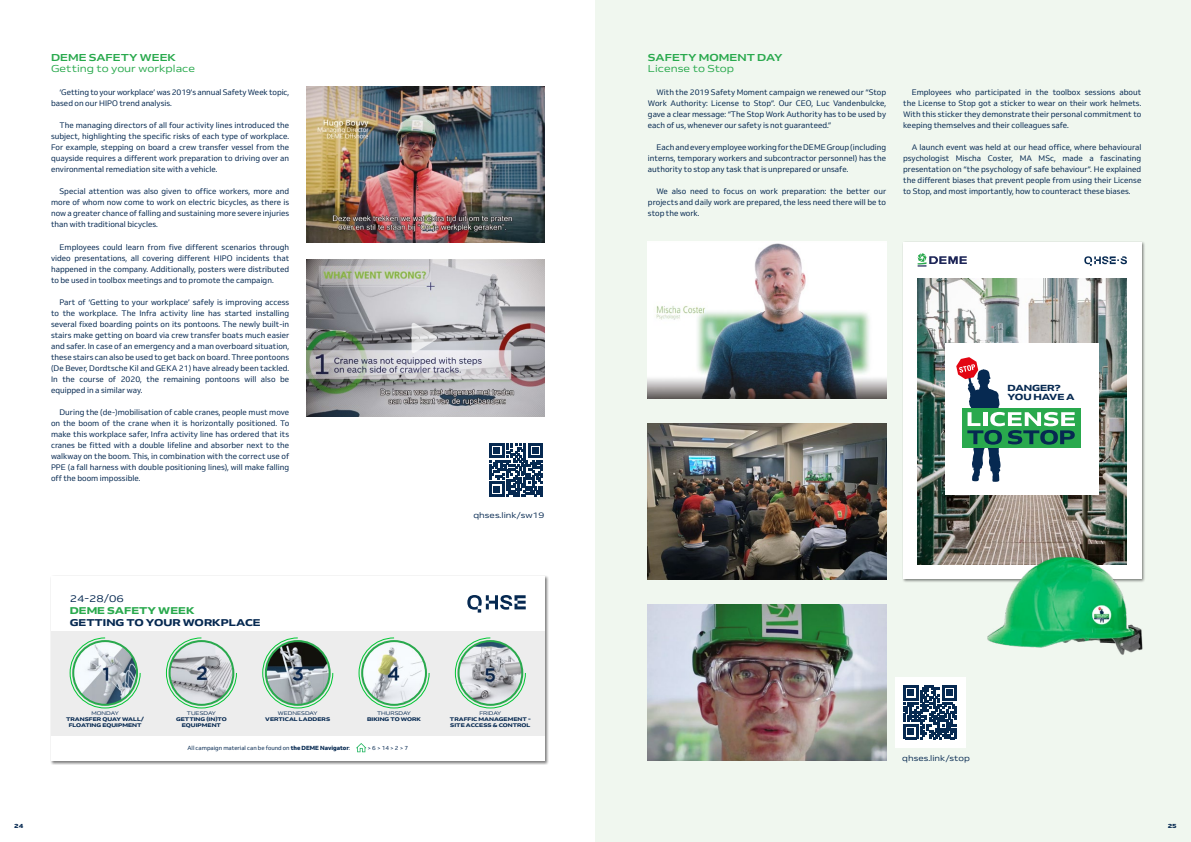
<style>
.page{position:relative;width:1191px;height:842px;background:#fff}
.page>*{position:absolute;margin:0;border:0;box-sizing:border-box;transform-origin:0 0}
.Body_text{font:semi-expanded 10px/11px "Venn";color:#29a94d}
.Body_text-2{font:700 semi-expanded 10px/11px "Venn";color:#29a94d}
.t1{font:800 semi-expanded 9.8px "Venn";color:#062951}
.t2{font:800 semi-expanded 9.8px "Venn";color:#29a94d}
.t3{font:semi-expanded 9.8px "Venn";color:#062951}
.t4{font:800 semi-expanded 8.8px/8.8px "Venn";letter-spacing:-.01em;color:#062951}
.Body_text-3{font:8px/11px "Venn";color:#062951;text-align:justify}
.t5{font:semi-expanded 8px "Venn";color:#062951}
.Body_text-4{font:800 semi-expanded 6px "Venn";color:#062951}
.t6{font:5.9px "Venn";color:#062951}
.t7{font:800 semi-expanded 5.2px/6.3px "Venn";color:#062951;text-align:center}
.t8{font:semi-expanded 5.2px "Venn";color:#062951}
.s1{font-weight:700}
.s2{font-weight:400}
.s3{font-weight:800}
</style>
<div class="page">
<img style="left:306px;top:86px;width:238px;height:157px">
<img style="left:306px;top:260px;width:238px;height:156px">
<svg style="left:411px;top:322px;width:26px;height:32px"></svg>
<div style="left:50px;top:576px;width:498px;height:189px;background:#000;opacity:.5"></div>
<div style="left:42px;top:568px;width:511px;height:193px;background:#000;opacity:.75"></div>
<div style="left:51px;top:576px;width:493px;height:185px;background:#fff"></div>
<div style="left:51px;top:632px;width:493px;height:104px;background:#ededed"></div>
<svg style="left:356px;top:743px;width:10px;height:9px"></svg>
<svg style="left:358px;top:637px;width:71px;height:71px"></svg>
<svg style="left:262px;top:637px;width:71px;height:71px"></svg>
<svg style="left:70px;top:637px;width:71px;height:71px"></svg>
<svg style="left:455px;top:637px;width:71px;height:71px"></svg>
<svg style="left:166px;top:637px;width:71px;height:71px"></svg>
<svg style="left:467px;top:595px;width:59px;height:18px"></svg>
<svg style="left:489px;top:443px;width:54px;height:54px"></svg>
<div style="left:595px;top:0;width:596px;height:842px;background:#f0f7ef"></div>
<div style="left:894px;top:234px;width:255px;height:345px;background:#000;opacity:.75"></div>
<img style="left:917px;top:278px;width:210px;height:286px">
<div style="left:945px;top:344px;width:154px;height:151px;background:#fff"></div>
<div style="left:962px;top:408px;width:118px;height:39px;background:#29a94d"></div>
<svg style="left:956px;top:357px;width:119px;height:125px"></svg>
<svg style="left:917px;top:253px;width:49px;height:14px"></svg>
<svg style="left:1084px;top:256px;width:43px;height:10px"></svg>
<img style="left:648px;top:604px;width:238px;height:157px">
<img style="left:648px;top:242px;width:238px;height:156px">
<div style="left:894px;top:677px;width:71px;height:71px;background:#fff"></div>
<svg style="left:903px;top:685px;width:54px;height:54px"></svg>
<img style="left:648px;top:423px;width:238px;height:157px">
<img style="left:987px;top:556px;width:156px;height:99px">
<p class="Body_text" style="left:51px;top:52px;width:146px"><span class="s1">DEME SAFETY WEEK<br></span>Getting to your workplace</p>
<p class="Body_text-3" style="left:51px;top:86px;width:240px;text-indent:9px">‘Getting to your workplace’ was 2019’s annual Safety Week topic, based on our HIPO trend analysis.</p>
<p class="Body_text-3" style="left:51px;top:119px;width:240px;text-indent:9px">The managing directors of all four activity lines introduced the subject, highlighting the specific risks of each type of workplace.<br>For example, stepping on board a crew transfer vessel from the quayside requires a different work preparation to driving over an environmental remediation site with a vehicle.</p>
<p class="Body_text-3" style="left:51px;top:186px;width:240px;text-indent:9px">Special attention was also given to office workers, more and more of whom now come to work on electric bicycles, as there is now a greater chance of falling and sustaining more severe injuries than with traditional bicycles.</p>
<p class="Body_text-3" style="left:51px;top:241px;width:240px;text-indent:9px">Employees could learn from five different scenarios through video presentations, all covering different HIPO incidents that happened in the company. Additionally, posters were distributed to be used in toolbox meetings and to promote the campaign.</p>
<p class="Body_text-3" style="left:51px;top:296px;width:240px;text-indent:9px">Part of ‘Getting to your workplace’ safely is improving access to the workplace. The Infra activity line has started installing several fixed boarding points on its pontoons. The newly built-in stairs make getting on board via crew transfer boats much easier and safer. In case of an emergency and a man overboard situation, these stairs can also be used to get back on board. Three pontoons (De Bever, Dordtsche Kil and GEKA 21) have already been tackled.<br>In the course of 2020, the remaining pontoons will also be equipped in a similar way.</p>
<p class="Body_text-3" style="left:51px;top:407px;width:240px;text-indent:9px">During the (de-)mobilisation of cable cranes, people must move on the boom of the crane when it is horizontally positioned. To make this workplace safer, Infra activity line has ordered that its cranes be fitted with a double lifeline and absorber next to the walkway on the boom. This, in combination with the correct use of PPE (a fall harness with double positioning lines), will make falling off the boom impossible.</p>
<p class="t3" style="left:70px;top:593px;width:56px">24-28/06</p>
<p class="t2" style="left:70px;top:604px;width:126px">DEME SAFETY WEEK</p>
<p class="t1" style="left:70px;top:616px;width:192px">GETTING TO YOUR WORKPLACE</p>
<p class="t5" style="left:473px;top:510px;width:73px">qhses.link/sw19</p>
<p class="Body_text-4" style="left:14px;top:822px;width:11px">24</p>
<p class="t7" style="left:66px;top:710px;width:80px"><span class="s2">MONDAY<br></span>TRANSFER QUAY WALL/<br>FLOATING EQUIPMENT</p>
<p class="t8" style="left:187px;top:710px;width:31px">TUESDAY</p>
<p class="t7" style="left:176px;top:716px;width:52px">GETTING (IN)TO</p>
<p class="t7" style="left:182px;top:722px;width:41px">EQUIPMENT</p>
<p class="t8" style="left:278px;top:710px;width:41px">WEDNESDAY</p>
<p class="t7" style="left:265px;top:716px;width:66px">VERTICAL LADDERS</p>
<p class="t8" style="left:377px;top:710px;width:35px">THURSDAY</p>
<p class="t7" style="left:367px;top:716px;width:56px">BIKING TO WORK</p>
<p class="t8" style="left:479px;top:710px;width:23px">FRIDAY</p>
<p class="t7" style="left:450px;top:716px;width:82px;text-align:left">TRAFFIC MANAGEMENT -<br>SITE ACCESS &amp; CONTROL</p>
<p class="t6" style="left:187px;top:745px;width:164px">All campaign material can be found on <span class="s3">the DEME Navigator</span>:</p>
<p class="t6" style="left:367px;top:745px;width:42px">&gt; 6 &gt; 14 &gt; 2 &gt; 7</p>
<p class="Body_text-2" style="left:648px;top:52px;width:136px">SAFETY MOMENT DAY<br><span class="s2">License to Stop</span></p>
<p class="Body_text-3" style="left:648px;top:86px;width:240px;text-indent:9px">With the 2019 Safety Moment campaign we renewed our “Stop Work Authority: License to Stop”. Our CEO, Luc Vandenbulcke, gave a clear message: “The Stop Work Authority has to be used by each of us, whenever our safety is not guaranteed.”</p>
<p class="Body_text-3" style="left:648px;top:141px;width:240px;text-indent:9px">Each and every employee working for the DEME Group (including interns, temporary workers and subcontractor personnel) has the authority to stop any task that is unprepared or unsafe.</p>
<p class="Body_text-3" style="left:648px;top:186px;width:240px;text-indent:9px">We also need to focus on work preparation: the better our projects and daily work are prepared, the less need there will be to stop the work.</p>
<p class="Body_text-3" style="left:903px;top:86px;width:240px;text-indent:9px">Employees who participated in the toolbox sessions about the License to Stop got a sticker to wear on their work helmets.<br>With this sticker they demonstrate their personal commitment to keeping themselves and their colleagues safe.</p>
<p class="Body_text-3" style="left:903px;top:141px;width:240px;text-indent:9px">A launch event was held at our head office, where behavioural psychologist Mischa Coster, MA MSc, made a fascinating presentation on “the psychology of safe behaviour”. He explained the different biases that prevent people from using their License to Stop, and most importantly, how to counteract these biases.</p>
<p class="t4" style="left:1007px;top:384px;width:69px">DANGER?<br>YOU HAVE A</p>
<p class="t5" style="left:902px;top:753px;width:69px">qhses.link/stop</p>
<p class="Body_text-4" style="left:1167px;top:822px;width:11px">25</p>
</div>
